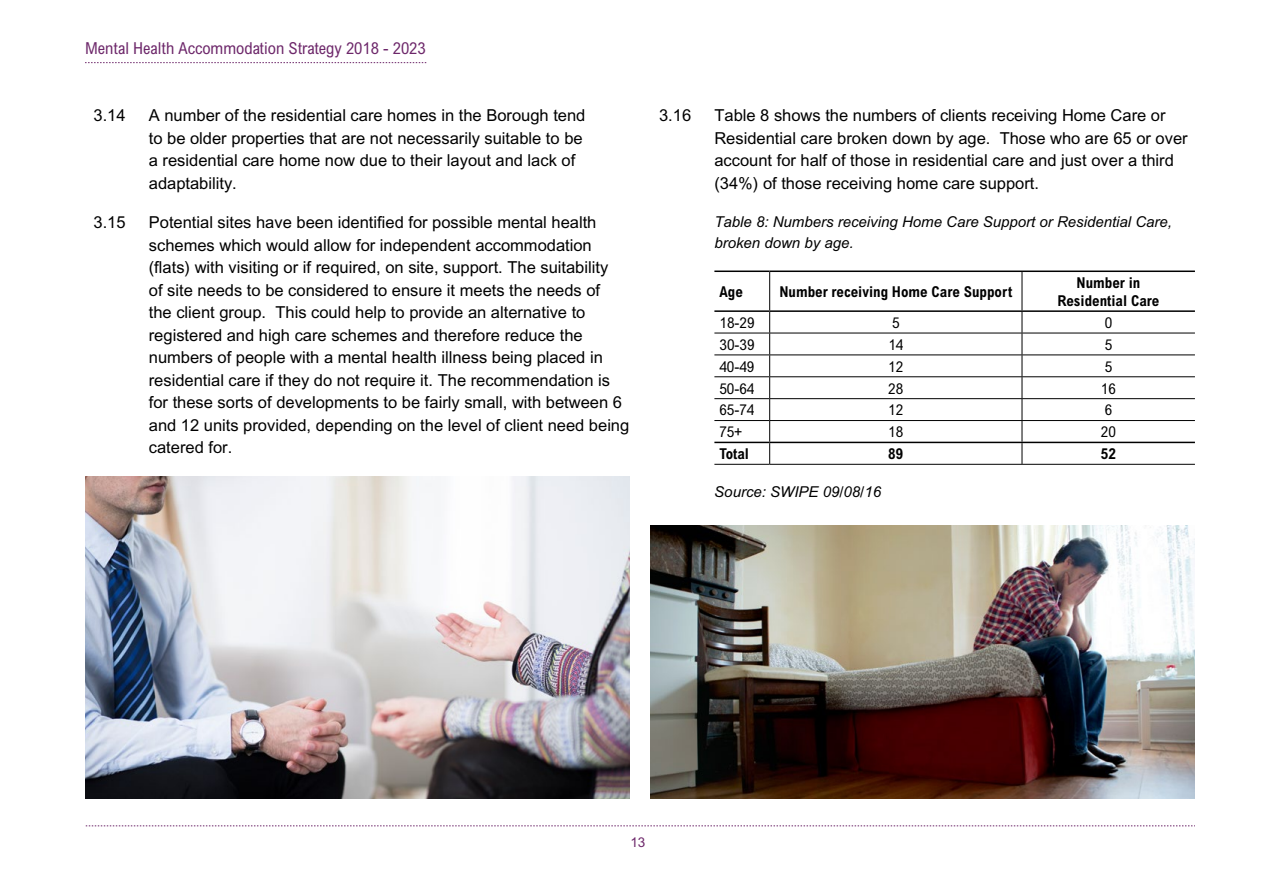
<style>
.page{position:relative;width:1263px;height:893px;background:#fff}
.page>*{position:absolute;margin:0;border:0;box-sizing:border-box;transform-origin:0 0}
.t1{font:16.5px/22.5px "Arial";color:#000}
.t2{font:condensed 16.5px "Arial";color:#6d276a}
.t3{font:italic 15px/21px "Arial";color:#000}
.t4{font:700 condensed 15px/18px "Arial";color:#000;text-align:center}
.t5{font:condensed 15px "Arial";color:#000}
.t6{font:13.5px "Arial";color:#6d276a}
</style>
<div class="page">
<svg style="left:86px;top:826px;width:1109px;height:1px"></svg>
<svg style="left:85px;top:62px;width:341px;height:1px"></svg>
<hr style="left:714px;top:271px;width:56px;height:1px;background:#000">
<hr style="left:770px;top:271px;width:252px;height:1px;background:#000">
<hr style="left:1022px;top:271px;width:173px;height:1px;background:#000">
<hr style="left:714px;top:310px;width:56px;height:2px;background:#000">
<hr style="left:770px;top:310px;width:252px;height:2px;background:#000">
<hr style="left:1022px;top:310px;width:173px;height:2px;background:#000">
<hr style="left:769px;top:272px;width:1px;height:38px;background:#000">
<hr style="left:1022px;top:272px;width:1px;height:38px;background:#000">
<hr style="left:714px;top:333px;width:56px;height:1px;background:#000">
<hr style="left:770px;top:333px;width:252px;height:1px;background:#000">
<hr style="left:1022px;top:333px;width:173px;height:1px;background:#000">
<hr style="left:714px;top:355px;width:56px;height:1px;background:#000">
<hr style="left:770px;top:355px;width:252px;height:1px;background:#000">
<hr style="left:1022px;top:355px;width:173px;height:1px;background:#000">
<hr style="left:714px;top:376px;width:56px;height:1px;background:#000">
<hr style="left:770px;top:376px;width:252px;height:1px;background:#000">
<hr style="left:1022px;top:376px;width:173px;height:1px;background:#000">
<hr style="left:714px;top:398px;width:56px;height:1px;background:#000">
<hr style="left:770px;top:398px;width:252px;height:1px;background:#000">
<hr style="left:1022px;top:398px;width:173px;height:1px;background:#000">
<hr style="left:714px;top:420px;width:56px;height:1px;background:#000">
<hr style="left:770px;top:420px;width:252px;height:1px;background:#000">
<hr style="left:1022px;top:420px;width:173px;height:1px;background:#000">
<svg style="left:769px;top:312px;width:1px;height:152px"></svg>
<svg style="left:1022px;top:312px;width:1px;height:152px"></svg>
<hr style="left:714px;top:464px;width:56px;height:1px;background:#000">
<hr style="left:770px;top:464px;width:252px;height:1px;background:#000">
<hr style="left:1022px;top:464px;width:173px;height:1px;background:#000">
<hr style="left:714px;top:442px;width:56px;height:1px;background:#000">
<hr style="left:770px;top:442px;width:252px;height:1px;background:#000">
<hr style="left:1022px;top:442px;width:173px;height:1px;background:#000">
<img style="left:85px;top:476px;width:544px;height:323px">
<img style="left:651px;top:525px;width:544px;height:274px">
<p class="t2" style="left:85px;top:38px;width:342px">Mental Health Accommodation Strategy 2018 - 2023</p>
<p class="t1" style="left:94px;top:104px;width:34px">3.14</p>
<p class="t1" style="left:149px;top:104px;width:438px">A number of the residential care homes in the Borough tend to be older properties that are not necessarily suitable to be a residential care home now due to their layout and lack of adaptability.</p>
<p class="t1" style="left:94px;top:211px;width:34px">3.15</p>
<p class="t1" style="left:149px;top:211px;width:482px">Potential sites have been identified for possible mental health schemes which would allow for independent accommodation (flats) with visiting or if required, on site, support. The suitability<br>of site needs to be considered to ensure it meets the needs of<br>the client group. This could help to provide an alternative to registered and high care schemes and therefore reduce the numbers of people with a mental health illness being placed in residential care if they do not require it. The recommendation is for these sorts of developments to be fairly small, with between 6 and 12 units provided, depending on the level of client need being catered for.</p>
<p class="t1" style="left:659px;top:104px;width:34px">3.16</p>
<p class="t1" style="left:714px;top:104px;width:475px">Table 8 shows the numbers of clients receiving Home Care or Residential care broken down by age. Those who are 65 or over account for half of those in residential care and just over a third (34%) of those receiving home care support.</p>
<p class="t3" style="left:714px;top:211px;width:459px">Table 8: Numbers receiving Home Care Support or Residential Care, broken down by age.</p>
<p class="t4" style="left:719px;top:283px;width:25px">Age</p>
<p class="t4" style="left:779px;top:283px;width:234px">Number receiving Home Care Support</p>
<p class="t4" style="left:1057px;top:274px;width:103px">Number in<br>Residential Care</p>
<p class="t5" style="left:719px;top:313px;width:36px">18-29</p>
<p class="t5" style="left:892px;top:313px;width:9px">5</p>
<p class="t5" style="left:1105px;top:313px;width:9px">0</p>
<p class="t5" style="left:719px;top:335px;width:36px">30-39</p>
<p class="t5" style="left:888px;top:335px;width:16px">14</p>
<p class="t5" style="left:1105px;top:335px;width:9px">5</p>
<p class="t5" style="left:719px;top:357px;width:36px">40-49</p>
<p class="t5" style="left:888px;top:357px;width:16px">12</p>
<p class="t5" style="left:1105px;top:357px;width:9px">5</p>
<p class="t5" style="left:719px;top:379px;width:36px">50-64</p>
<p class="t5" style="left:888px;top:379px;width:16px">28</p>
<p class="t5" style="left:1101px;top:379px;width:16px">16</p>
<p class="t5" style="left:719px;top:401px;width:36px">65-74</p>
<p class="t5" style="left:888px;top:401px;width:16px">12</p>
<p class="t5" style="left:1105px;top:401px;width:9px">6</p>
<p class="t5" style="left:719px;top:423px;width:24px">75+</p>
<p class="t5" style="left:888px;top:423px;width:16px">18</p>
<p class="t5" style="left:1101px;top:423px;width:16px">20</p>
<p class="t4" style="left:719px;top:445px;width:31px">Total</p>
<p class="t4" style="left:888px;top:445px;width:16px">89</p>
<p class="t4" style="left:1101px;top:445px;width:16px">52</p>
<p class="t3" style="left:714px;top:481px;width:168px">Source: SWIPE 09/08/16</p>
<p class="t6" style="left:630px;top:835px;width:17px">13</p>
</div>
